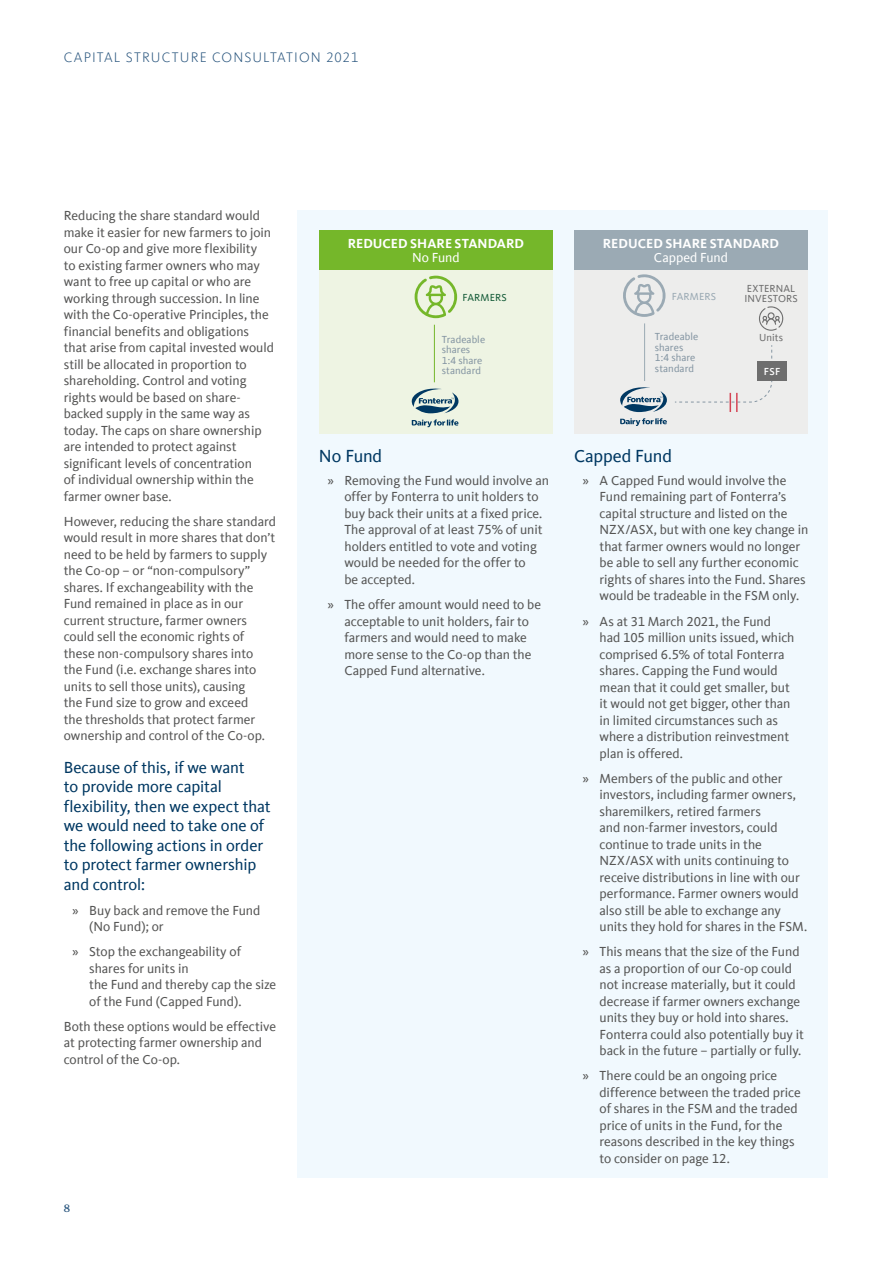
<style>
.page{position:relative;width:893px;height:1263px;background:#fff}
.page>*{position:absolute;margin:0;border:0;box-sizing:border-box;transform-origin:0 0}
.Subhead_2{font:18px "Kievit Offc Pro";letter-spacing:-.005em;color:#003862}
.Subhead_3{font:16.5px/19.5px "Kievit Offc Pro";letter-spacing:-.005em;color:#003862}
.t1{font:300 14.25px "Kievit Offc Pro";letter-spacing:.08em;color:#26537c}
.Body_NOT_indented{font:13.5px/16.5px "Kievit Offc Pro";letter-spacing:-.005em;color:#565655}
.Graphic_Bold{font:700 13.5px "Kievit Offc Pro";letter-spacing:.005em;color:#fff}
.Graphic_Bold-2{font:13.5px "Kievit Offc Pro";letter-spacing:.005em;color:#fff}
.Body_NOT_indented-2{font:10.5px/10.5px "Kievit Offc Pro";letter-spacing:.005em;color:#8596a3}
.Graphic_Body{font:10.5px "Kievit Offc Pro";letter-spacing:.01em;color:#6e6e6e}
.Graphic_Body-2{font:10.5px "Kievit Offc Pro";letter-spacing:.015em;color:#9baab4}
.Graphic_Body-3{font:10.5px "Kievit Offc Pro";letter-spacing:.015em;color:#175d3a}
.Body_NOT_indented-3{font:10.5px "Kievit Offc Pro";letter-spacing:.005em;color:#6e6e6e}
.Graphic_Body-4{font:500 10.5px "Kievit Offc Pro";color:#fff}
.t2{font:500 10.5px "Recoleta Alt";color:#26537c}
</style>
<div class="page">
<div style="left:298px;top:210px;width:530px;height:968px;background:#f1f9fe"></div>
<div style="left:574px;top:270px;width:234px;height:164px;background:#ededec"></div>
<div style="left:574px;top:230px;width:234px;height:40px;background:#9baab4"></div>
<svg style="left:620px;top:418px;width:47px;height:8px"></svg>
<div style="left:757px;top:362px;width:30px;height:19px;background:#6e6e6e"></div>
<svg style="left:620px;top:274px;width:163px;height:138px"></svg>
<div style="left:319px;top:270px;width:234px;height:164px;background:#eef4e3"></div>
<div style="left:319px;top:230px;width:234px;height:40px;background:#75b72a"></div>
<svg style="left:415px;top:276px;width:42px;height:42px"></svg>
<svg style="left:412px;top:419px;width:46px;height:8px"></svg>
<svg style="left:411px;top:388px;width:47px;height:25px"></svg>
<hr style="left:434px;top:325px;width:1px;height:57px;background:#75b72a">
<p class="t1" style="left:64px;top:49px;width:296px">CAPITAL STRUCTURE CONSULTATION 2021</p>
<p class="Body_NOT_indented" style="left:64px;top:207px;width:212px">Reducing the share standard would make it easier for new farmers to join our Co-op and give more flexibility<br>to existing farmer owners who may want to free up capital or who are working through succession. In line with the Co-operative Principles, the financial benefits and obligations that arise from capital invested would still be allocated in proportion to shareholding. Control and voting rights would be based on share&shy;backed supply in the same way as today. The caps on share ownership are intended to protect against significant levels of concentration<br>of individual ownership within the farmer owner base.</p>
<p class="Body_NOT_indented" style="left:64px;top:513px;width:214px">However, reducing the share standard would result in more shares that don’t need to be held by farmers to supply the Co-op – or “non-compulsory” shares. If exchangeability with the Fund remained in place as in our current structure, farmer owners could sell the economic rights of these non-compulsory shares into<br>the Fund (i.e. exchange shares into units to sell those units), causing<br>the Fund size to grow and exceed<br>the thresholds that protect farmer ownership and control of the Co-op.</p>
<p class="Subhead_3" style="left:64px;top:757px;width:209px">Because of this, if we want<br>to provide more capital flexibility, then we expect that we would need to take one of the following actions in order to protect farmer ownership and control:</p>
<p class="Body_NOT_indented" style="left:89px;top:902px;width:173px;text-indent:-17px">» Buy back and remove the Fund (No Fund); or</p>
<p class="Body_NOT_indented" style="left:89px;top:943px;width:188px;text-indent:-17px">» Stop the exchangeability of shares for units in<br>the Fund and thereby cap the size of the Fund (Capped Fund).</p>
<p class="Body_NOT_indented" style="left:64px;top:1018px;width:214px">Both these options would be effective at protecting farmer ownership and control of the Co-op.</p>
<p class="t2" style="left:64px;top:1202px;width:8px">8</p>
<p class="Graphic_Bold" style="left:348px;top:236px;width:178px">REDUCED SHARE STANDARD</p>
<p class="Graphic_Bold-2" style="left:412px;top:249px;width:49px">No Fund</p>
<p class="Graphic_Bold" style="left:603px;top:236px;width:178px">REDUCED SHARE STANDARD</p>
<p class="Graphic_Bold-2" style="left:654px;top:249px;width:76px">Capped Fund</p>
<p class="Graphic_Body-3" style="left:462px;top:291px;width:46px">FARMERS</p>
<p class="Graphic_Body-2" style="left:672px;top:290px;width:46px">FARMERS</p>
<p class="Graphic_Body" style="left:747px;top:282px;width:50px">EXTERNAL</p>
<p class="Graphic_Body" style="left:744px;top:292px;width:55px">INVESTORS</p>
<p class="Body_NOT_indented-2" style="left:442px;top:334px;width:45px">Tradeable shares<br>1:4 share standard</p>
<p class="Body_NOT_indented-2" style="left:655px;top:332px;width:45px">Tradeable shares<br>1:4 share standard</p>
<p class="Body_NOT_indented-3" style="left:759px;top:331px;width:25px">Units</p>
<p class="Graphic_Body-4" style="left:764px;top:366px;width:18px">FSF</p>
<p class="Subhead_2" style="left:319px;top:445px;width:65px">No Fund</p>
<p class="Body_NOT_indented" style="left:344px;top:472px;width:206px;text-indent:-17px">» Removing the Fund would involve an offer by Fonterra to unit holders to buy back their units at a fixed price.<br>The approval of at least 75% of unit holders entitled to vote and voting would be needed for the offer to<br>be accepted.</p>
<p class="Body_NOT_indented" style="left:344px;top:596px;width:198px;text-indent:-17px">» The offer amount would need to be acceptable to unit holders, fair to farmers and would need to make more sense to the Co-op than the<br>Capped Fund alternative.</p>
<p class="Subhead_2" style="left:574px;top:445px;width:99px">Capped Fund</p>
<p class="Body_NOT_indented" style="left:600px;top:472px;width:210px;text-indent:-17px">» A Capped Fund would involve the Fund remaining part of Fonterra’s capital structure and listed on the NZX/ASX, but with one key change in that farmer owners would no longer be able to sell any further economic rights of shares into the Fund. Shares would be tradeable in the FSM only.</p>
<p class="Body_NOT_indented" style="left:600px;top:613px;width:196px;text-indent:-17px">» As at 31 March 2021, the Fund had 105 million units issued, which comprised 6.5% of total Fonterra shares. Capping the Fund would mean that it could get smaller, but it would not get bigger, other than in limited circumstances such as where a distribution reinvestment plan is offered.</p>
<p class="Body_NOT_indented" style="left:600px;top:770px;width:209px;text-indent:-17px">» Members of the public and other investors, including farmer owners, sharemilkers, retired farmers<br>and non-farmer investors, could continue to trade units in the NZX/ASX with units continuing to receive distributions in line with our performance. Farmer owners would also still be able to exchange any units they hold for shares in the FSM.</p>
<p class="Body_NOT_indented" style="left:600px;top:943px;width:206px;text-indent:-17px">» This means that the size of the Fund as a proportion of our Co-op could not increase materially, but it could decrease if farmer owners exchange units they buy or hold into shares.<br>Fonterra could also potentially buy it back in the future – partially or fully.</p>
<p class="Body_NOT_indented" style="left:600px;top:1067px;width:203px;text-indent:-17px">» There could be an ongoing price difference between the traded price of shares in the FSM and the traded price of units in the Fund, for the reasons described in the key things to consider on page 12.</p>
</div>
